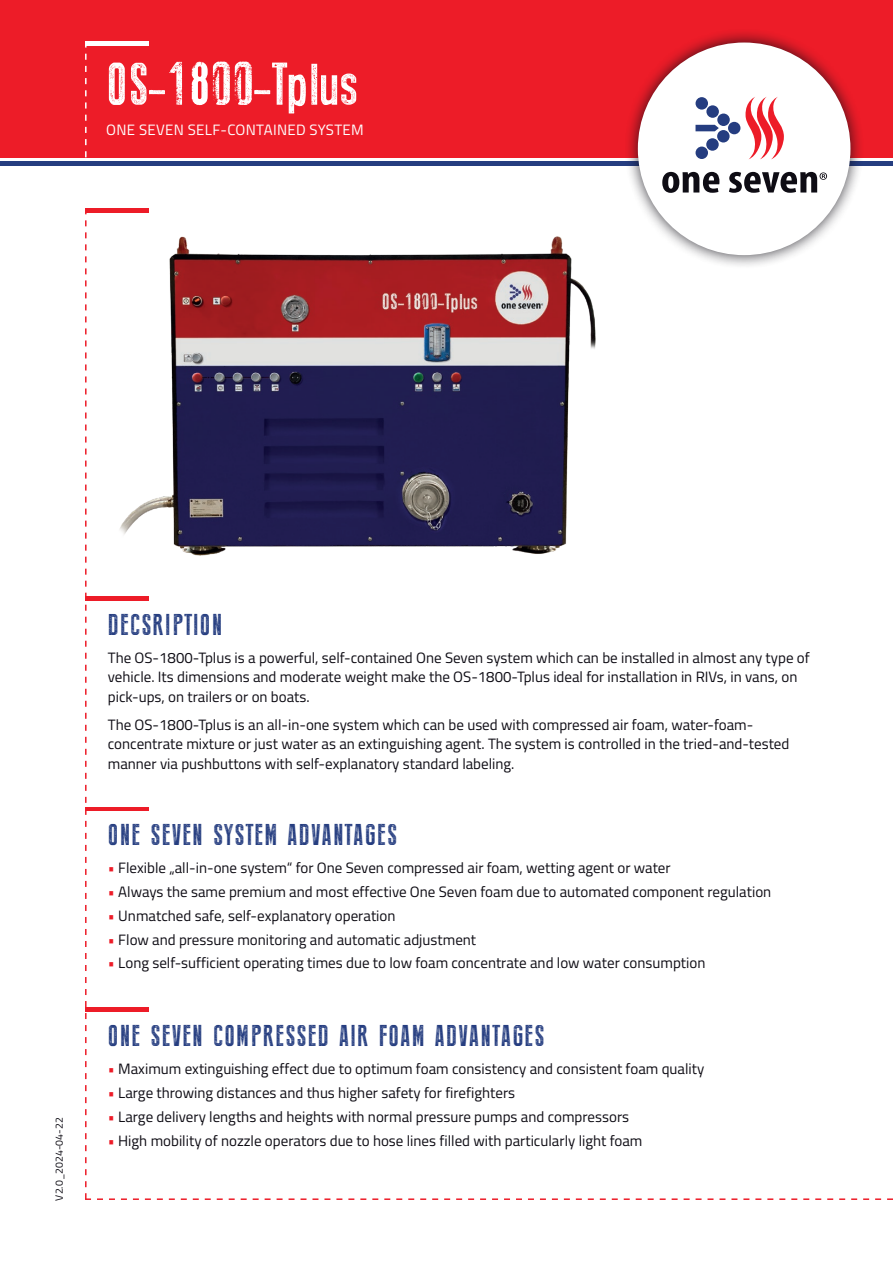
<style>
.page{position:relative;width:893px;height:1263px;background:#fff}
.page>*{position:absolute;margin:0;border:0;box-sizing:border-box;transform-origin:0 0}
.t1{font:60px "Press Style";letter-spacing:.02em;color:#fff}
.t2{font:30px "Press Style";letter-spacing:.05em;color:#253d80}
.t3{font:15px/19.5px "Titillium";color:#0e0c14}
.t4{font:15px "Titillium";letter-spacing:.02em;color:#fff}
.t5{font:10.5px "Titillium";color:#0e0c14}
.s1{color:#ed1c28}
</style>
<div class="page">
<div style="left:0;top:0;width:893px;height:157px;background:#ed1c28"></div>
<hr style="left:0;top:162px;width:893px;height:4px;background:#253d80">
<svg style="left:85px;top:46px;width:2px;height:111px"></svg>
<div style="left:85px;top:41px;width:64px;height:5px;background:#fff"></div>
<div style="left:623px;top:28px;width:241px;height:241px;background:#0e0c14;opacity:.8"></div>
<div style="left:638px;top:43px;width:212px;height:212px;background:#fff;border-radius:50%"></div>
<svg style="left:662px;top:172px;width:57px;height:21px"></svg>
<svg style="left:729px;top:172px;width:98px;height:21px"></svg>
<svg style="left:695px;top:125px;width:24px;height:6px"></svg>
<div style="left:695px;top:97px;width:13px;height:13px;background:#253d80;border-radius:50%"></div>
<div style="left:706px;top:105px;width:13px;height:13px;background:#253d80;border-radius:50%"></div>
<div style="left:717px;top:114px;width:13px;height:12px;background:#253d80;border-radius:50%"></div>
<div style="left:728px;top:122px;width:12px;height:12px;background:#253d80;border-radius:50%"></div>
<div style="left:717px;top:130px;width:13px;height:12px;background:#253d80;border-radius:50%"></div>
<div style="left:706px;top:138px;width:13px;height:13px;background:#253d80;border-radius:50%"></div>
<div style="left:695px;top:147px;width:13px;height:12px;background:#253d80;border-radius:50%"></div>
<svg style="left:745px;top:97px;width:39px;height:62px"></svg>
<hr style="left:85px;top:807px;width:64px;height:4px;background:#ed1c28">
<hr style="left:85px;top:1008px;width:64px;height:4px;background:#ed1c28">
<img style="left:120px;top:236px;width:476px;height:320px">
<h1 class="t1" style="left:106px;top:52px;width:253px">OS-1800-Tplus</h1>
<p class="t4" style="left:106px;top:119px;width:259px">ONE SEVEN SELF-CONTAINED SYSTEM</p>
<p class="t5" style="left:51px;top:1200px;width:85px;rotate:-90deg">V2.0_2024-04-22</p>
<h2 class="t2" style="left:108px;top:608px;width:116px">DECSRIPTION</h2>
<p class="t3" style="left:108px;top:647px;width:703px">The OS-1800-Tplus is a powerful, self-contained One Seven system which can be installed in almost any type of vehicle. Its dimensions and moderate weight make the OS-1800-Tplus ideal for installation in RIVs, in vans, on pick-ups, on trailers or on boats.</p>
<p class="t3" style="left:108px;top:714px;width:683px">The OS-1800-Tplus is an all-in-one system which can be used with compressed air foam, water-foam&shy;concentrate mixture or just water as an extinguishing agent. The system is controlled in the tried-and-tested manner via pushbuttons with self-explanatory standard labeling.</p>
<h2 class="t2" style="left:108px;top:819px;width:290px">ONE SEVEN SYSTEM ADVANTAGES</h2>
<p class="t3" style="left:108px;top:857px;width:564px"><span class="s1">•</span> Flexible „all-in-one system“ for One Seven compressed air foam, wetting agent or water</p>
<p class="t3" style="left:108px;top:881px;width:665px"><span class="s1">•</span> Always the same premium and most effective One Seven foam due to automated component regulation</p>
<p class="t3" style="left:108px;top:905px;width:289px"><span class="s1">•</span> Unmatched safe, self-explanatory operation</p>
<p class="t3" style="left:108px;top:929px;width:370px"><span class="s1">•</span> Flow and pressure monitoring and automatic adjustment</p>
<p class="t3" style="left:108px;top:952px;width:599px"><span class="s1">•</span> Long self-sufficient operating times due to low foam concentrate and low water consumption</p>
<h2 class="t2" style="left:108px;top:1020px;width:438px">ONE SEVEN COMPRESSED AIR FOAM ADVANTAGES</h2>
<p class="t3" style="left:108px;top:1059px;width:598px"><span class="s1">•</span> Maximum extinguishing effect due to optimum foam consistency and consistent foam quality</p>
<p class="t3" style="left:108px;top:1082px;width:409px"><span class="s1">•</span> Large throwing distances and thus higher safety for firefighters</p>
<p class="t3" style="left:108px;top:1106px;width:523px"><span class="s1">•</span> Large delivery lengths and heights with normal pressure pumps and compressors</p>
<p class="t3" style="left:108px;top:1130px;width:536px"><span class="s1">•</span> High mobility of nozzle operators due to hose lines filled with particularly light foam</p>
</div>
